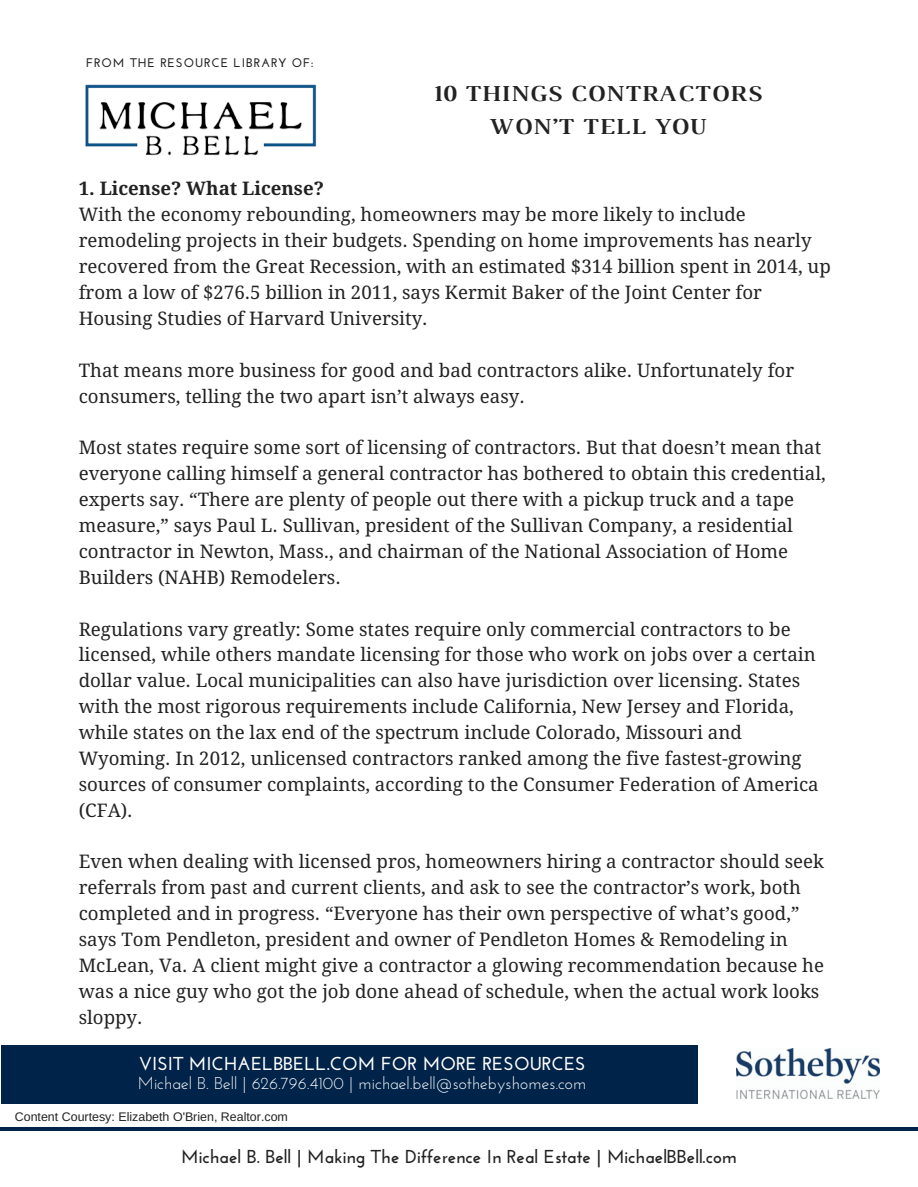
<style>
.page{position:relative;width:918px;height:1187px;background:#fff}
.page>*{position:absolute;margin:0;border:0;box-sizing:border-box;transform-origin:0 0}
.t1{font:700 23.4px/32.7px "Luthier";letter-spacing:.05em;color:#222;text-align:center}
.t2{font:18.75px/25.8px "Droid Serif";color:#222}
.t3{font:700 18.75px "Josefin Sans";color:#222}
.t4{font:700 18.75px "Josefin Sans";color:#fff}
.t5{font:700 18.75px "Droid Serif";color:#222}
.t6{font:17.1px "Josefin Sans";color:#fff}
.t7{font:12.45px "Arimo";color:#222}
.t8{font:700 12.45px "Josefin Sans";letter-spacing:.07em;color:#222}
</style>
<div class="page">
<hr style="left:0;top:1127px;width:918px;height:3px;background:#002349">
<img style="left:737px;top:1048px;width:143px;height:50px">
<img style="left:85px;top:84px;width:232px;height:72px">
<div style="left:1px;top:1045px;width:697px;height:58px;background:#002349"></div>
<p class="t8" style="left:86px;top:58px;width:229px">FROM THE RESOURCE LIBRARY OF:</p>
<p class="t1" style="left:433px;top:79px;width:330px">10 THINGS CONTRACTORS<br>WON’T TELL YOU</p>
<p class="t5" style="left:79px;top:178px;width:247px">1. License? What License?</p>
<p class="t2" style="left:79px;top:202px;width:754px">With the economy rebounding, homeowners may be more likely to include remodeling projects in their budgets. Spending on home improvements has nearly recovered from the Great Recession, with an estimated $314 billion spent in 2014, up from a low of $276.5 billion in 2011, says Kermit Baker of the Joint Center for Housing Studies of Harvard University.</p>
<p class="t2" style="left:79px;top:357px;width:717px">That means more business for good and bad contractors alike. Unfortunately for consumers, telling the two apart isn’t always easy.</p>
<p class="t2" style="left:79px;top:435px;width:749px">Most states require some sort of licensing of contractors. But that doesn’t mean that everyone calling himself a general contractor has bothered to obtain this credential, experts say. “There are plenty of people out there with a pickup truck and a tape measure,” says Paul L. Sullivan, president of the Sullivan Company, a residential contractor in Newton, Mass., and chairman of the National Association of Home Builders (NAHB) Remodelers.</p>
<p class="t2" style="left:79px;top:616px;width:742px">Regulations vary greatly: Some states require only commercial contractors to be licensed, while others mandate licensing for those who work on jobs over a certain dollar value. Local municipalities can also have jurisdiction over licensing. States with the most rigorous requirements include California, New Jersey and Florida, while states on the lax end of the spectrum include Colorado, Missouri and Wyoming. In 2012, unlicensed contractors ranked among the five fastest-growing sources of consumer complaints, according to the Consumer Federation of America (CFA).</p>
<p class="t2" style="left:79px;top:849px;width:747px">Even when dealing with licensed pros, homeowners hiring a contractor should seek referrals from past and current clients, and ask to see the contractor’s work, both completed and in progress. “Everyone has their own perspective of what’s good,” says Tom Pendleton, president and owner of Pendleton Homes &amp; Remodeling in McLean, Va. A client might give a contractor a glowing recommendation because he was a nice guy who got the job done ahead of schedule, when the actual work looks sloppy.</p>
<p class="t4" style="left:139px;top:1056px;width:449px">VISIT MICHAELBBELL.COM FOR MORE RESOURCES</p>
<p class="t6" style="left:138px;top:1075px;width:450px">Michael B. Bell | 626.796.4100 | michael.bell@sothebyshomes.com</p>
<p class="t7" style="left:15px;top:1109px;width:275px">Content Courtesy: Elizabeth O'Brien, Realtor.com</p>
<p class="t3" style="left:181px;top:1148px;width:557px">Michael B. Bell | Making The Difference In Real Estate | MichaelBBell.com</p>
</div>
